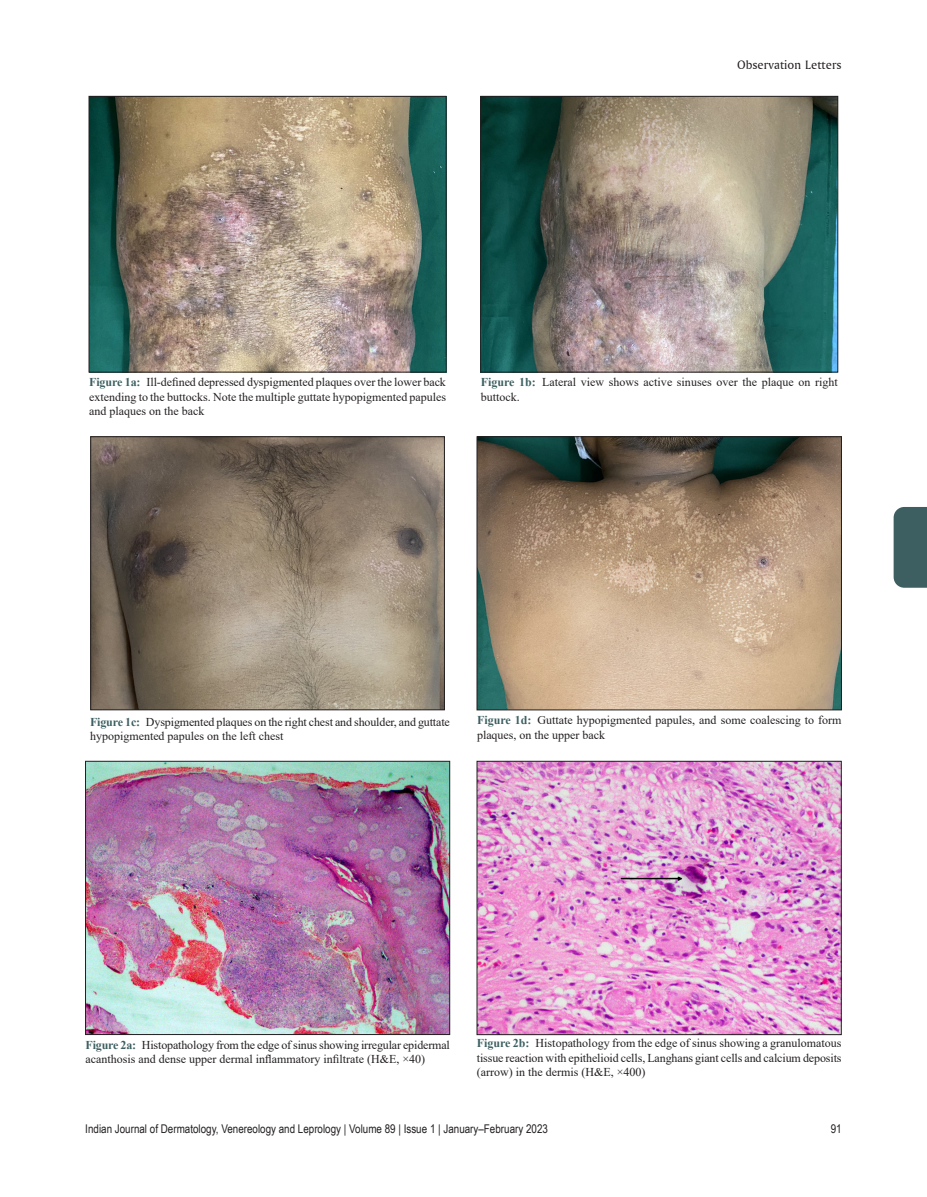
<style>
.page{position:relative;width:927px;height:1197px;background:#fff}
.page>*{position:absolute;margin:0;border:0;box-sizing:border-box;transform-origin:0 0}
.t1{font:12.75px "Amerigo BT Roman A";color:#231f20}
.t2{font:12px/14.4px "Times New Roman";color:#231f20}
.t3{font:12px "Arial Narrow";color:#231f20}
.s1{font-weight:700;color:#3d5f61}
</style>
<div class="page">
<img style="left:91px;top:98px;width:353px;height:272px">
<div style="left:89px;top:96px;width:357px;height:276px;border:1px solid #231f20"></div>
<img style="left:482px;top:98px;width:354px;height:272px">
<div style="left:480px;top:96px;width:358px;height:276px;border:1px solid #231f20"></div>
<img style="left:93px;top:439px;width:350px;height:269px">
<div style="left:91px;top:437px;width:354px;height:273px;border:1px solid #231f20"></div>
<img style="left:479px;top:439px;width:361px;height:269px">
<div style="left:477px;top:437px;width:365px;height:273px;border:1px solid #231f20"></div>
<img style="left:87px;top:763px;width:361px;height:270px">
<div style="left:85px;top:761px;width:365px;height:274px;border:1px solid #231f20"></div>
<img style="left:479px;top:763px;width:360px;height:270px">
<div style="left:477px;top:761px;width:364px;height:274px;border:1px solid #231f20"></div>
<div style="left:894px;top:507px;width:33px;height:81px;background:#3d5f61"></div>
<p class="t1" style="left:737px;top:57px;width:106px">Observation Letters</p>
<p class="t2" style="left:89px;top:375px;width:359px;text-align:justify"><span class="s1">Figure 1a:</span> Ill-defined depressed dyspigmented plaques over the lower back extending to the buttocks. Note the multiple guttate hypopigmented papules and plaques on the back</p>
<p class="t2" style="left:481px;top:375px;width:359px"><span class="s1">Figure 1b:</span> Lateral view shows active sinuses over the plaque on right buttock.</p>
<p class="t2" style="left:90px;top:714px;width:361px"><span class="s1">Figure 1c:</span> Dyspigmented plaques on the right chest and shoulder, and guttate hypopigmented papules on the left chest</p>
<p class="t2" style="left:477px;top:713px;width:366px"><span class="s1">Figure 1d:</span> Guttate hypopigmented papules, and some coalescing to form plaques, on the upper back</p>
<p class="t2" style="left:86px;top:1037px;width:366px"><span class="s1">Figure 2a:</span> Histopathology from the edge of sinus showing irregular epidermal acanthosis and dense upper dermal inflammatory infiltrate (H&amp;E, ×40)</p>
<p class="t2" style="left:477px;top:1036px;width:366px;text-align:justify"><span class="s1">Figure 2b:</span> Histopathology from the edge of sinus showing a granulomatous tissue reaction with epithelioid cells, Langhans giant cells and calcium deposits (arrow) in the dermis (H&amp;E, ×400)</p>
<p class="t3" style="left:85px;top:1120px;width:464px">Indian Journal of Dermatology, Venereology and Leprology | Volume 89 | Issue 1 | January–February 2023</p>
<p class="t3" style="left:831px;top:1120px;width:12px">91</p>
</div>
